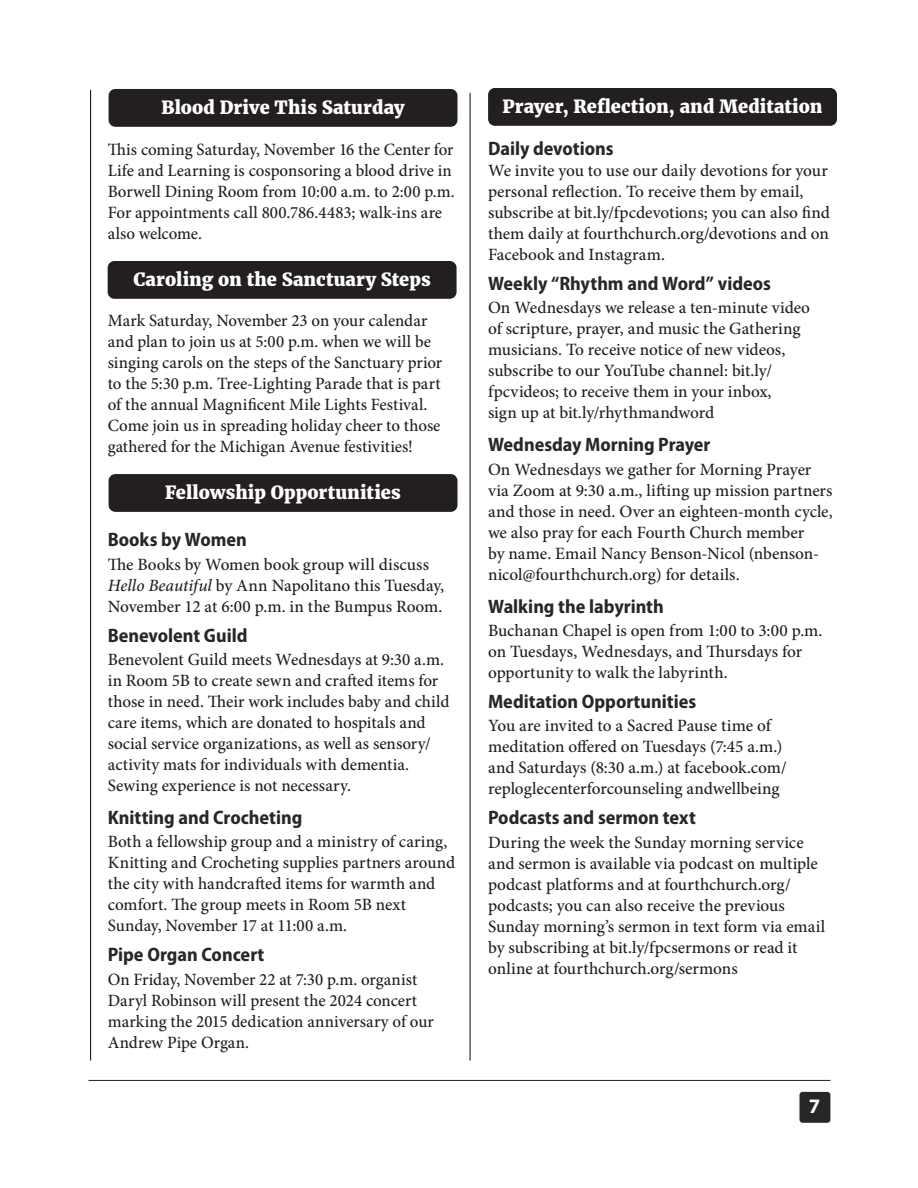
<style>
.page{position:relative;width:918px;height:1188px;background:#fff}
.page>*{position:absolute;margin:0;border:0;box-sizing:border-box;transform-origin:0 0}
.t1{font:700 20.7px "Myriad Pro";color:#fff}
.t2{font:700 semi-condensed 19.5px "Myriad Pro";color:#272728}
.t3{font:800 18px "Merriweather";letter-spacing:.005em;color:#fff}
.t4{font:500 17.25px/21px "Minion Pro";color:#231f20}
.s1{font-style:italic}
</style>
<div class="page">
<div style="left:800px;top:1092px;width:30px;height:31px;background:#272728;border-radius:3px"></div>
<hr style="left:89px;top:1080px;width:741px;height:1px;background:#231f20">
<hr style="left:470px;top:93px;width:1px;height:968px;background:#231f20">
<hr style="left:90px;top:90px;width:1px;height:970px;background:#231f20">
<div style="left:488px;top:88px;width:349px;height:38px;background:#231f20;border-radius:7px"></div>
<div style="left:109px;top:89px;width:349px;height:38px;background:#231f20;border-radius:7px"></div>
<div style="left:109px;top:474px;width:349px;height:38px;background:#231f20;border-radius:7px"></div>
<div style="left:108px;top:261px;width:349px;height:38px;background:#231f20;border-radius:7px"></div>
<p class="t3" style="left:162px;top:96px;width:245px">Blood Drive This Saturday</p>
<p class="t3" style="left:502px;top:95px;width:322px">Prayer, Reflection, and Meditation</p>
<p class="t4" style="left:108px;top:139px;width:348px">This coming Saturday, November 16 the Center for Life and Learning is cosponsoring a blood drive in Borwell Dining Room from 10:00 a.m. to 2:00 p.m.<br>For appointments call 800.786.4483; walk-ins are also welcome.</p>
<p class="t3" style="left:133px;top:268px;width:299px">Caroling on the Sanctuary Steps</p>
<p class="t4" style="left:108px;top:310px;width:336px">Mark Saturday, November 23 on your calendar and plan to join us at 5:00 p.m. when we will be singing carols on the steps of the Sanctuary prior to the 5:30 p.m. Tree-Lighting Parade that is part of the annual Magnificent Mile Lights Festival.<br>Come join us in spreading holiday cheer to those gathered for the Michigan Avenue festivities!</p>
<p class="t3" style="left:165px;top:481px;width:237px">Fellowship Opportunities</p>
<p class="t2" style="left:108px;top:529px;width:141px">Books by Women</p>
<p class="t4" style="left:108px;top:554px;width:338px">The Books by Women book group will discuss<br><span class="s1">Hello Beautiful</span> by Ann Napolitano this Tuesday,<br>November 12 at 6:00 p.m. in the Bumpus Room.</p>
<p class="t2" style="left:108px;top:624px;width:141px">Benevolent Guild</p>
<p class="t4" style="left:108px;top:649px;width:343px">Benevolent Guild meets Wednesdays at 9:30 a.m. in Room 5B to create sewn and crafted items for those in need. Their work includes baby and child care items, which are donated to hospitals and social service organizations, as well as sensory/ activity mats for individuals with dementia.<br>Sewing experience is not necessary.</p>
<p class="t2" style="left:108px;top:807px;width:196px">Knitting and Crocheting</p>
<p class="t4" style="left:108px;top:831px;width:349px">Both a fellowship group and a ministry of caring, Knitting and Crocheting supplies partners around the city with handcrafted items for warmth and comfort. The group meets in Room 5B next Sunday, November 17 at 11:00 a.m.</p>
<p class="t2" style="left:108px;top:944px;width:158px">Pipe Organ Concert</p>
<p class="t4" style="left:108px;top:969px;width:328px">On Friday, November 22 at 7:30 p.m. organist Daryl Robinson will present the 2024 concert marking the 2015 dedication anniversary of our Andrew Pipe Organ.</p>
<p class="t2" style="left:488px;top:138px;width:127px">Daily devotions</p>
<p class="t4" style="left:488px;top:160px;width:343px">We invite you to use our daily devotions for your personal reflection. To receive them by email, subscribe at bit.ly/fpcdevotions; you can also find them daily at fourthchurch.org/devotions and on Facebook and Instagram.</p>
<p class="t2" style="left:488px;top:272px;width:284px">Weekly “Rhythm and Word” videos</p>
<p class="t4" style="left:488px;top:297px;width:324px">On Wednesdays we release a ten-minute video of scripture, prayer, and music the Gathering musicians. To receive notice of new videos, subscribe to our YouTube channel: bit.ly/ fpcvideos; to receive them in your inbox,<br>sign up at bit.ly/rhythmandword</p>
<p class="t2" style="left:488px;top:434px;width:224px">Wednesday Morning Prayer</p>
<p class="t4" style="left:488px;top:459px;width:346px">On Wednesdays we gather for Morning Prayer via Zoom at 9:30 a.m., lifting up mission partners and those in need. Over an eighteen-month cycle, we also pray for each Fourth Church member<br>by name. Email Nancy Benson-Nicol (nbenson&shy;nicol@fourthchurch.org) for details.</p>
<p class="t2" style="left:488px;top:595px;width:177px">Walking the labyrinth</p>
<p class="t4" style="left:488px;top:620px;width:336px">Buchanan Chapel is open from 1:00 to 3:00 p.m. on Tuesdays, Wednesdays, and Thursdays for opportunity to walk the labyrinth.</p>
<p class="t2" style="left:488px;top:690px;width:210px">Meditation Opportunities</p>
<p class="t4" style="left:488px;top:715px;width:300px">You are invited to a Sacred Pause time of meditation offered on Tuesdays (7:45 a.m.) and Saturdays (8:30 a.m.) at facebook.com/ reploglecenterforcounseling andwellbeing</p>
<p class="t2" style="left:488px;top:807px;width:209px">Podcasts and sermon text</p>
<p class="t4" style="left:488px;top:832px;width:339px">During the week the Sunday morning service and sermon is available via podcast on multiple podcast platforms and at fourthchurch.org/ podcasts; you can also receive the previous Sunday morning’s sermon in text form via email by subscribing at bit.ly/fpcsermons or read it online at fourthchurch.org/sermons</p>
<p class="t1" style="left:809px;top:1093px;width:13px">7</p>
</div>
